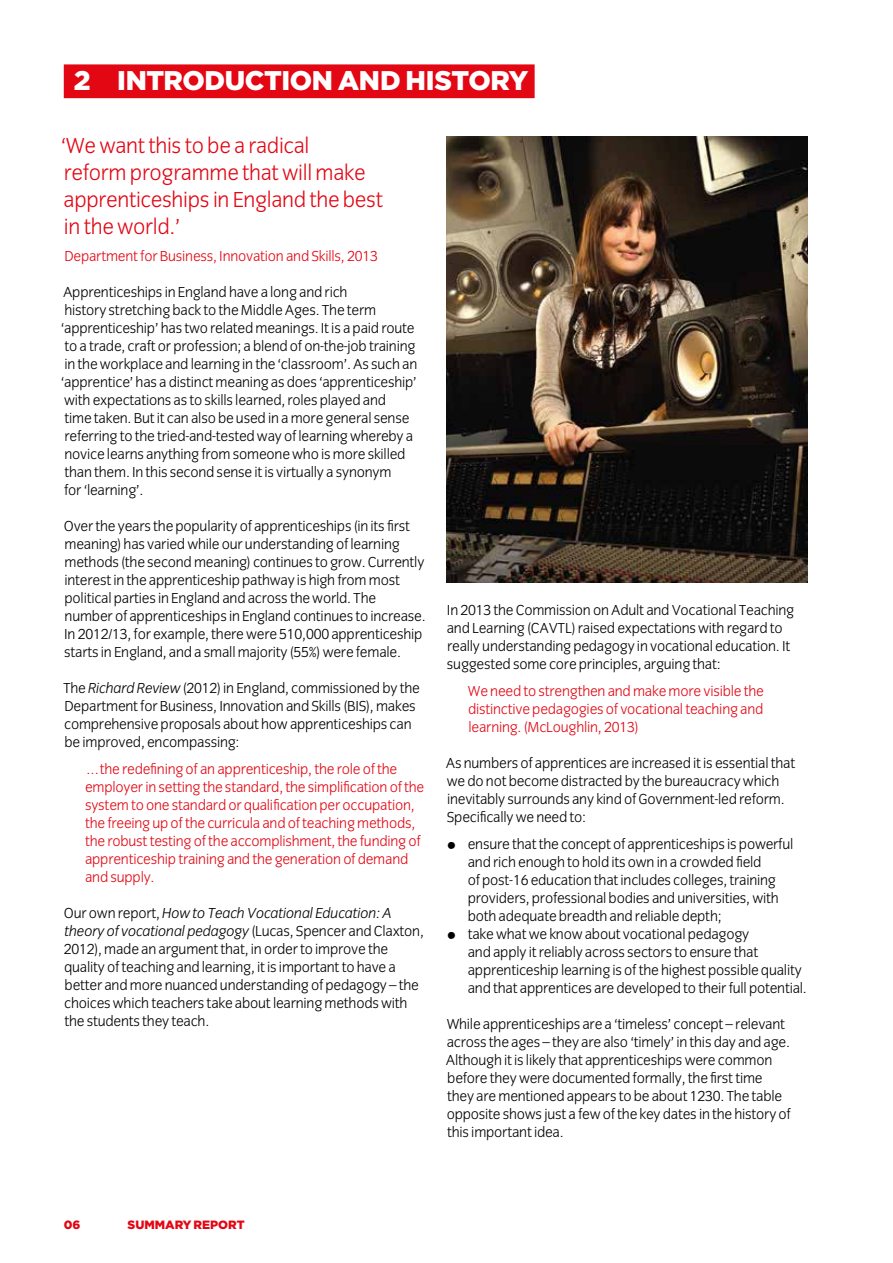
<style>
.page{position:relative;width:893px;height:1263px;background:#fff}
.page>*{position:absolute;margin:0;border:0;box-sizing:border-box;transform-origin:0 0}
.t1{font:900 27px "Gotham";letter-spacing:-.015em;color:#fff}
.t2{font:300 22.5px/27px "Congress Sans";letter-spacing:-.015em;color:#e30613}
.t3{font:300 15px/18px "Congress Sans";letter-spacing:-.015em;color:#000}
.t4{font:300 15px/18px "Congress Sans";letter-spacing:-.015em;color:#e30613}
.t5{font:900 12px "Gotham";letter-spacing:-.005em;color:#e30613}
.s1{font-style:italic}
</style>
<div class="page">
<div style="left:64px;top:64px;width:471px;height:34px;background:#e30613"></div>
<img style="left:446px;top:136px;width:362px;height:447px">
<h1 class="t1" style="left:74px;top:65px;width:456px">2 INTRODUCTION AND HISTORY</h1>
<h2 class="t2" style="left:61px;top:132px;width:324px">‘We want this to be a radical<br>reform programme that will make apprenticeships in England the best in the world.’</h2>
<p class="t4" style="left:64px;top:247px;width:315px">Department for Business, Innovation and Skills, 2013</p>
<p class="t3" style="left:61px;top:283px;width:358px">Apprenticeships in England have a long and rich<br>history stretching back to the Middle Ages. The term ‘apprenticeship’ has two related meanings. It is a paid route to a trade, craft or profession; a blend of on-the-job training in the workplace and learning in the ‘classroom’. As such an ‘apprentice’ has a distinct meaning as does ‘apprenticeship’ with expectations as to skills learned, roles played and<br>time taken. But it can also be used in a more general sense referring to the tried-and-tested way of learning whereby a novice learns anything from someone who is more skilled than them. In this second sense it is virtually a synonym<br>for ‘learning’.</p>
<p class="t3" style="left:64px;top:517px;width:363px">Over the years the popularity of apprenticeships (in its first meaning) has varied while our understanding of learning methods (the second meaning) continues to grow. Currently interest in the apprenticeship pathway is high from most political parties in England and across the world. The number of apprenticeships in England continues to increase.<br>In 2012/13, for example, there were 510,000 apprenticeship starts in England, and a small majority (55%) were female.</p>
<p class="t3" style="left:63px;top:679px;width:358px">The <span class="s1">Richard Review</span> (2012) in England, commissioned by the Department for Business, Innovation and Skills (BIS), makes comprehensive proposals about how apprenticeships can be improved, encompassing:</p>
<p class="t4" style="left:85px;top:760px;width:341px">…the redefining of an apprenticeship, the role of the employer in setting the standard, the simplification of the system to one standard or qualification per occupation, the freeing up of the curricula and of teaching methods, the robust testing of the accomplishment, the funding of apprenticeship training and the generation of demand and supply.</p>
<p class="t3" style="left:64px;top:904px;width:362px">Our own report, <span class="s1">How to Teach Vocational Education: A theory of vocational pedagogy</span> (Lucas, Spencer and Claxton, 2012), made an argument that, in order to improve the quality of teaching and learning, it is important to have a better and more nuanced understanding of pedagogy – the choices which teachers take about learning methods with the students they teach.</p>
<p class="t3" style="left:447px;top:601px;width:349px">In 2013 the Commission on Adult and Vocational Teaching and Learning (CAVTL) raised expectations with regard to really understanding pedagogy in vocational education. It suggested some core principles, arguing that:</p>
<p class="t4" style="left:468px;top:682px;width:297px;text-align:justify">We need to strengthen and make more visible the distinctive pedagogies of vocational teaching and learning. (McLoughlin, 2013)</p>
<p class="t3" style="left:446px;top:754px;width:351px">As numbers of apprentices are increased it is essential that we do not become distracted by the bureaucracy which inevitably surrounds any kind of Government-led reform.<br>Specifically we need to:</p>
<p class="t3" style="left:446px;top:835px;width:348px">⚫ ensure that the concept of apprenticeships is powerful</p>
<p class="t3" style="left:468px;top:853px;width:295px">and rich enough to hold its own in a crowded field</p>
<p class="t3" style="left:468px;top:871px;width:310px">of post-16 education that includes colleges, training</p>
<p class="t3" style="left:468px;top:889px;width:313px">providers, professional bodies and universities, with</p>
<p class="t3" style="left:468px;top:907px;width:255px">both adequate breadth and reliable depth;</p>
<p class="t3" style="left:446px;top:925px;width:304px">⚫ take what we know about vocational pedagogy</p>
<p class="t3" style="left:468px;top:943px;width:292px">and apply it reliably across sectors to ensure that</p>
<p class="t3" style="left:468px;top:961px;width:336px">apprenticeship learning is of the highest possible quality</p>
<p class="t3" style="left:468px;top:979px;width:341px">and that apprentices are developed to their full potential.</p>
<p class="t3" style="left:446px;top:1015px;width:347px">While apprenticeships are a ‘timeless’ concept – relevant across the ages – they are also ‘timely’ in this day and age.<br>Although it is likely that apprenticeships were common before they were documented formally, the first time they are mentioned appears to be about 1230. The table opposite shows just a few of the key dates in the history of this important idea.</p>
<p class="t5" style="left:64px;top:1218px;width:18px">06</p>
<p class="t5" style="left:128px;top:1218px;width:119px">SUMMARY REPORT</p>
</div>
